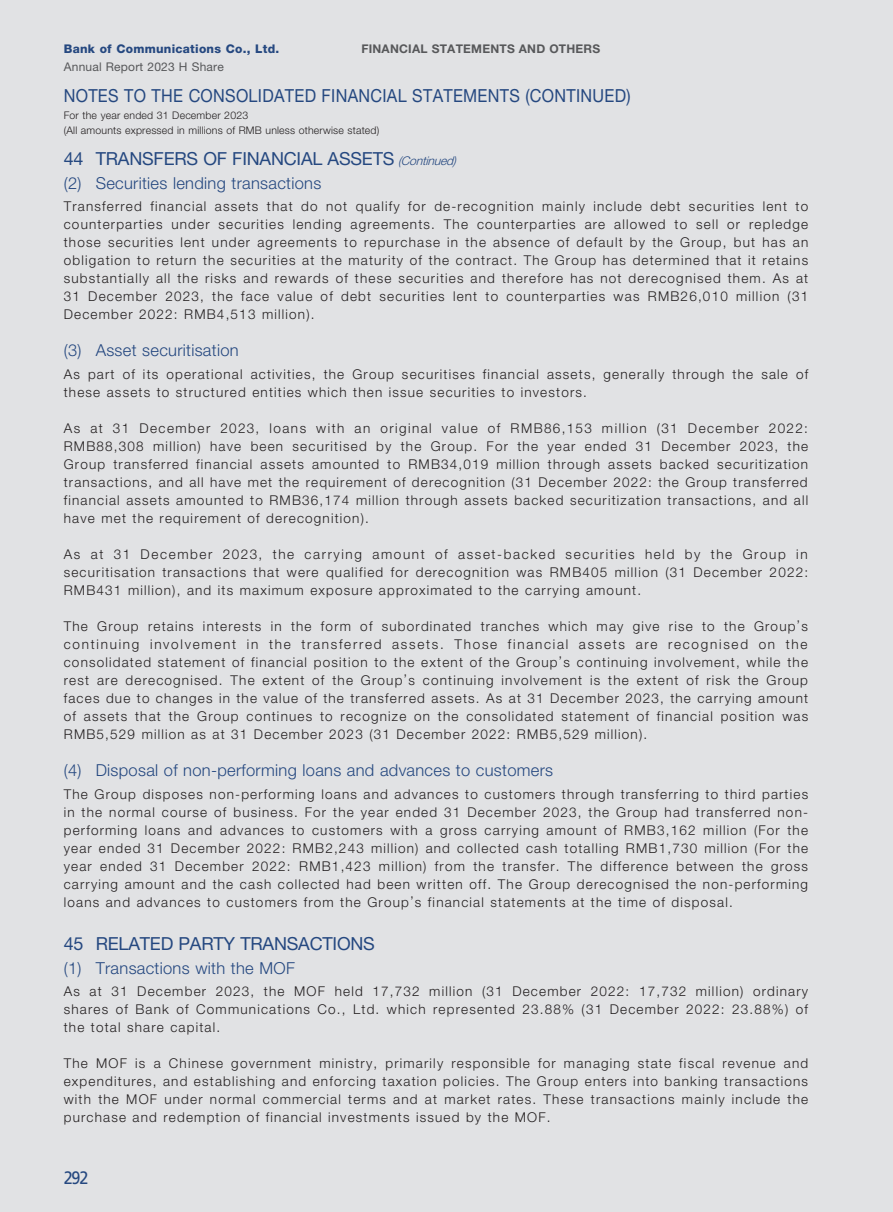
<style>
.page{position:relative;width:893px;height:1212px;background:#e1e2e4}
.page>*{position:absolute;margin:0;border:0;box-sizing:border-box;transform-origin:0 0}
.t1{font:18px "Helvetica Neue LT Std";letter-spacing:-.01em;color:#254880}
.t2{font:18px "Helvetica Neue LT Std";letter-spacing:.02em;color:#254880;scale:.9 1}
.t3{font:18px "Frutiger LT Std";color:#254880;scale:.9 1}
.t4{font:300 16.5px "Helvetica Neue LT Std";letter-spacing:.02em;color:#254880}
.t5{font:300 13.5px/18px "Helvetica Neue LT Std";letter-spacing:.09em;color:#231f20;text-align:justify}
.t6{font:800 12px "Helvetica Neue LT Std";letter-spacing:.02em;color:#254880}
.t7{font:700 12px "Helvetica Neue LT Std";letter-spacing:.02em;color:#57585a}
.t8{font:12px "Helvetica Neue LT Std";letter-spacing:.02em;color:#57585a}
.t9{font:300 10.5px/15px "Helvetica Neue LT Std";letter-spacing:.02em;color:#231f20}
.s1{font-weight:300;font-style:italic;font-size:12px}
</style>
<div class="page">
<p class="t7" style="left:361px;top:42px;width:240px">FINANCIAL STATEMENTS AND OTHERS</p>
<h1 class="t2" style="left:64px;top:85px;width:631px">NOTES TO THE CONSOLIDATED FINANCIAL STATEMENTS (CONTINUED)</h1>
<p class="t9" style="left:64px;top:108px;width:317px">For the year ended 31 December 2023<br>(All amounts expressed in millions of RMB unless otherwise stated)</p>
<h1 class="t1" style="left:64px;top:148px;width:395px">44 TRANSFERS OF FINANCIAL ASSETS <span class="s1">(Continued)</span></h1>
<p class="t4" style="left:64px;top:173px;width:259px">(2) Securities lending transactions</p>
<p class="t5" style="left:64px;top:197px;width:746px">Transferred financial assets that do not qualify for de-recognition mainly include debt securities lent to counterparties under securities lending agreements. The counterparties are allowed to sell or repledge those securities lent under agreements to repurchase in the absence of default by the Group, but has an obligation to return the securities at the maturity of the contract. The Group has determined that it retains substantially all the risks and rewards of these securities and therefore has not derecognised them. As at 31 December 2023, the face value of debt securities lent to counterparties was RMB26,010 million (31<br>December 2022: RMB4,513 million).</p>
<p class="t4" style="left:64px;top:340px;width:176px">(3) Asset securitisation</p>
<p class="t5" style="left:64px;top:365px;width:746px">As part of its operational activities, the Group securitises financial assets, generally through the sale of these assets to structured entities which then issue securities to investors.</p>
<p class="t5" style="left:64px;top:419px;width:746px">As at 31 December 2023, loans with an original value of RMB86,153 million (31 December 2022:<br>RMB88,308 million) have been securitised by the Group. For the year ended 31 December 2023, the Group transferred financial assets amounted to RMB34,019 million through assets backed securitization transactions, and all have met the requirement of derecognition (31 December 2022: the Group transferred financial assets amounted to RMB36,174 million through assets backed securitization transactions, and all have met the requirement of derecognition).</p>
<p class="t5" style="left:64px;top:545px;width:746px">As at 31 December 2023, the carrying amount of asset-backed securities held by the Group in securitisation transactions that were qualified for derecognition was RMB405 million (31 December 2022:<br>RMB431 million), and its maximum exposure approximated to the carrying amount.</p>
<p class="t5" style="left:64px;top:617px;width:746px">The Group retains interests in the form of subordinated tranches which may give rise to the Group’s continuing involvement in the transferred assets. Those financial assets are recognised on the consolidated statement of financial position to the extent of the Group’s continuing involvement, while the rest are derecognised. The extent of the Group’s continuing involvement is the extent of risk the Group faces due to changes in the value of the transferred assets. As at 31 December 2023, the carrying amount of assets that the Group continues to recognize on the consolidated statement of financial position was RMB5,529 million as at 31 December 2023 (31 December 2022: RMB5,529 million).</p>
<p class="t4" style="left:64px;top:760px;width:491px">(4) Disposal of non-performing loans and advances to customers</p>
<p class="t5" style="left:64px;top:784px;width:746px">The Group disposes non-performing loans and advances to customers through transferring to third parties in the normal course of business. For the year ended 31 December 2023, the Group had transferred non&shy;performing loans and advances to customers with a gross carrying amount of RMB3,162 million (For the year ended 31 December 2022: RMB2,243 million) and collected cash totalling RMB1,730 million (For the year ended 31 December 2022: RMB1,423 million) from the transfer. The difference between the gross carrying amount and the cash collected had been written off. The Group derecognised the non-performing loans and advances to customers from the Group’s financial statements at the time of disposal.</p>
<h1 class="t1" style="left:64px;top:933px;width:313px">45 RELATED PARTY TRANSACTIONS</h1>
<p class="t4" style="left:64px;top:958px;width:233px">(1) Transactions with the MOF</p>
<p class="t5" style="left:64px;top:982px;width:746px">As at 31 December 2023, the MOF held 17,732 million (31 December 2022: 17,732 million) ordinary shares of Bank of Communications Co., Ltd. which represented 23.88% (31 December 2022: 23.88%) of the total share capital.</p>
<p class="t5" style="left:64px;top:1054px;width:746px">The MOF is a Chinese government ministry, primarily responsible for managing state fiscal revenue and expenditures, and establishing and enforcing taxation policies. The Group enters into banking transactions with the MOF under normal commercial terms and at market rates. These transactions mainly include the purchase and redemption of financial investments issued by the MOF.</p>
<p class="t6" style="left:64px;top:42px;width:217px">Bank of Communications Co., Ltd.</p>
<p class="t8" style="left:64px;top:60px;width:162px">Annual Report 2023 H Share</p>
<h1 class="t3" style="left:64px;top:1167px;width:29px">292</h1>
</div>
